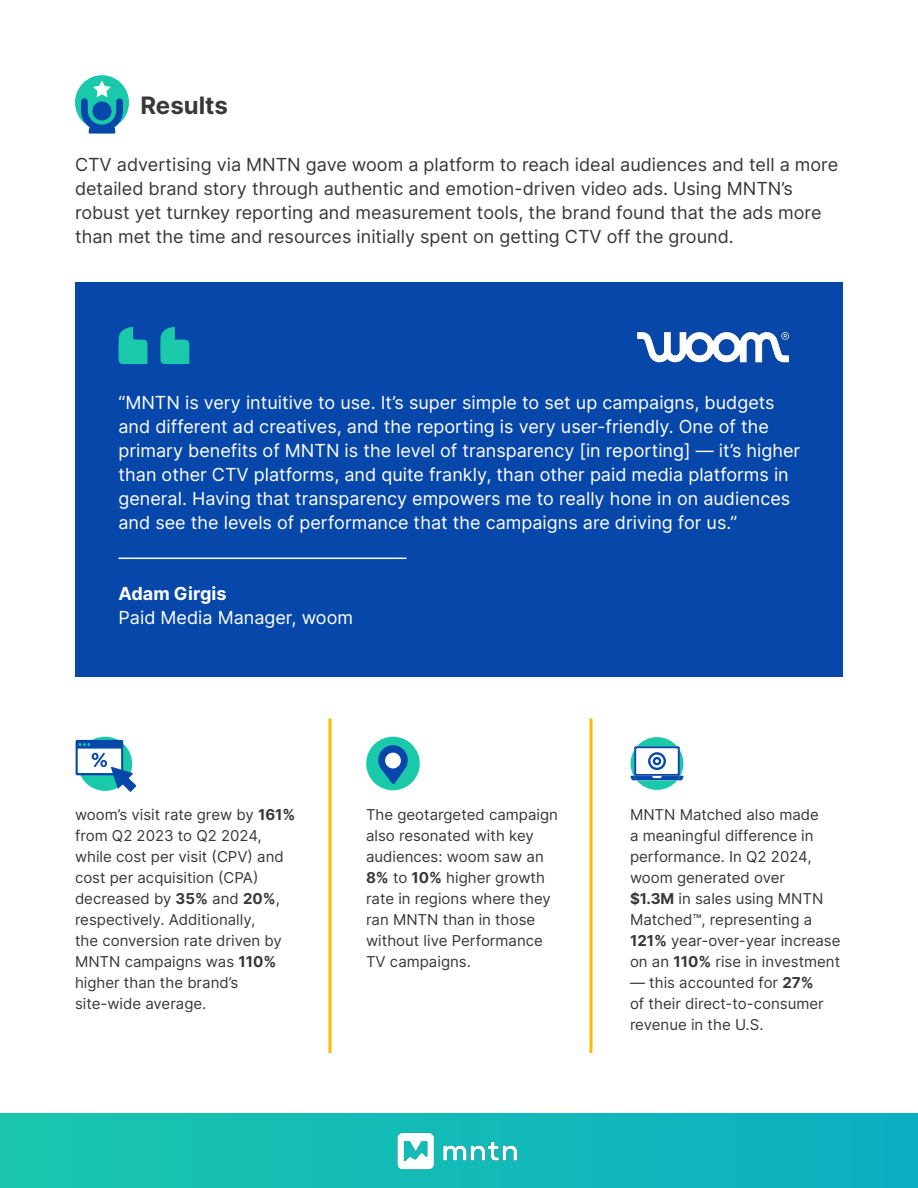
<style>
.page{position:relative;width:918px;height:1188px;background:#fff}
.page>*{position:absolute;margin:0;border:0;box-sizing:border-box;transform-origin:0 0}
.t1{font:700 24px "Inter";color:#383838}
.t2{font:18px/24px "Inter";color:#fff}
.t3{font:18px/24px "Inter";color:#383838}
.t4{font:700 18px "Inter";color:#fff}
.t5{font:15px/21px "Inter";color:#383838}
.s1{font-weight:700}
</style>
<div class="page">
<div style="left:75px;top:282px;width:768px;height:394px;background:#0647a9"></div>
<div style="left:0;top:1113px;width:918px;height:75px;background:#12bab7"></div>
<img style="left:397px;top:1132px;width:121px;height:38px">
<svg style="left:75px;top:76px;width:54px;height:58px"></svg>
<svg style="left:328px;top:718px;width:4px;height:335px"></svg>
<hr style="left:590px;top:718px;width:2px;height:335px;background:#ffb800">
<div style="left:76px;top:740px;width:47px;height:35px;background:linear-gradient(to right,#0647a9,#0647a9);border-radius:2px"></div>
<svg style="left:78px;top:743px;width:58px;height:49px"></svg>
<div style="left:366px;top:737px;width:54px;height:53px;background:#1ac9aa;border-radius:50%"></div>
<svg style="left:378px;top:745px;width:30px;height:39px"></svg>
<div style="left:385px;top:753px;width:16px;height:15px;background:#fff;border-radius:50%"></div>
<svg style="left:630px;top:737px;width:54px;height:53px"></svg>
<svg style="left:160px;top:327px;width:29px;height:37px"></svg>
<svg style="left:118px;top:327px;width:30px;height:37px"></svg>
<img style="left:637px;top:331px;width:152px;height:32px">
<hr style="left:118px;top:558px;width:288px;height:1px;background:#fff">
<h1 class="t1" style="left:140px;top:87px;width:89px">Results</h1>
<p class="t3" style="left:75px;top:152px;width:765px">CTV advertising via MNTN gave woom a platform to reach ideal audiences and tell a more detailed brand story through authentic and emotion-driven video ads. Using MNTN’s robust yet turnkey reporting and measurement tools, the brand found that the ads more than met the time and resources initially spent on getting CTV off the ground.</p>
<p class="t2" style="left:118px;top:390px;width:683px">“MNTN is very intuitive to use. It’s super simple to set up campaigns, budgets and different ad creatives, and the reporting is very user-friendly. One of the primary benefits of MNTN is the level of transparency [in reporting] — it’s higher than other CTV platforms, and quite frankly, than other paid media platforms in general. Having that transparency empowers me to really hone in on audiences and see the levels of performance that the campaigns are driving for us.”</p>
<p class="t4" style="left:118px;top:580px;width:109px">Adam Girgis</p>
<p class="t2" style="left:118px;top:606px;width:236px">Paid Media Manager, woom</p>
<p class="t5" style="left:75px;top:804px;width:222px">woom’s visit rate grew by <span class="s1">161% </span>from Q2 2023 to Q2 2024, while cost per visit (CPV) and cost per acquisition (CPA) decreased by <span class="s1">35%</span> and <span class="s1">20%</span>, respectively. Additionally,<br>the conversion rate driven by<br>MNTN campaigns was <span class="s1">110% </span>higher than the brand’s site-wide average.</p>
<p class="t5" style="left:630px;top:804px;width:212px">MNTN Matched also made<br>a meaningful difference in performance. In Q2 2024, woom generated over<br><span class="s1">$1.3M</span> in sales using MNTN<br>Matched™, representing a<br><span class="s1">121%</span> year-over-year increase on an <span class="s1">110%</span> rise in investment</p>
<p class="t5" style="left:366px;top:804px;width:193px">The geotargeted campaign also resonated with key audiences: woom saw an<br><span class="s1">8%</span> to <span class="s1">10%</span> higher growth rate in regions where they ran MNTN than in those without live Performance<br>TV campaigns.</p>
<p class="t5" style="left:630px;top:972px;width:195px">— this accounted for <span class="s1">27% </span>of their direct-to-consumer revenue in the U.S.</p>
</div>
